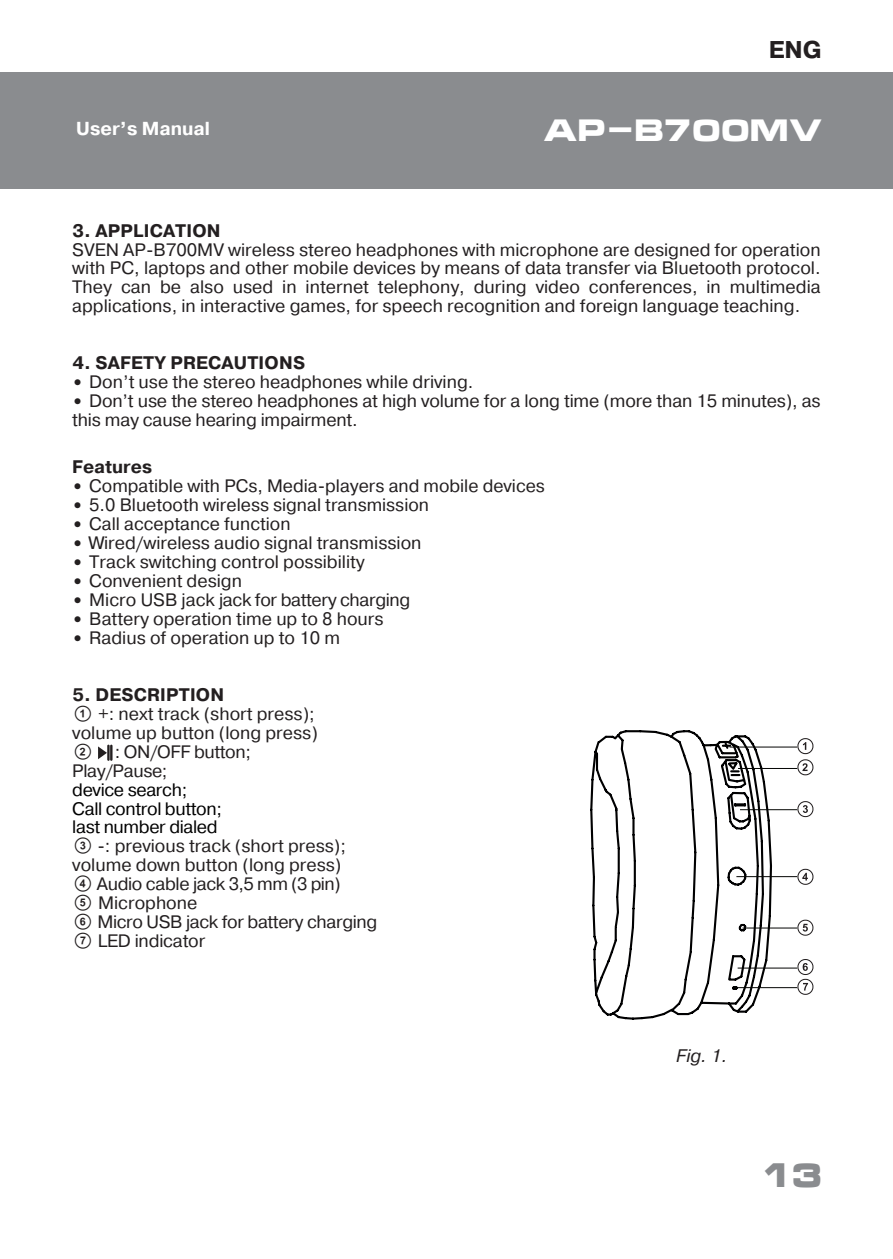
<style>
.page{position:relative;width:893px;height:1259px;background:#fff}
.page>*{position:absolute;margin:0;border:0;box-sizing:border-box;transform-origin:0 0}
.t1{font:700 33px "Micra";color:#8a8c8f}
.t2{font:700 30px "Micra";letter-spacing:-.05em;color:#fff}
.t3{font:700 24.3px "Pragmatica";color:#231f20}
.t4{font:700 18.9px "Pragmatica";color:#fff}
.t5{font:700 18.3px "Pragmatica";letter-spacing:.01em;color:#231f20}
.t6{font:italic 18.3px "Pragmatica";color:#231f20}
.t7{font:18px/18.9px "Pragmatica";color:#231f20}
.t8{font:18px/18.9px "Pragmatica";letter-spacing:-.02em;color:#231f20}
.s1{font-weight:700;font-size:16.5px}
.s2{font-family:"SVEN"}
.s3{color:#000}
</style>
<div class="page">
<div style="left:0;top:72px;width:893px;height:117px;background:#8a8c8f"></div>
<svg style="left:590px;top:730px;width:183px;height:290px"></svg>
<svg style="left:713px;top:739px;width:39px;height:92px"></svg>
<hr style="left:730px;top:746px;width:67px;height:1px;background:#040503">
<svg style="left:797px;top:738px;width:16px;height:37px"></svg>
<svg style="left:797px;top:801px;width:16px;height:16px"></svg>
<svg style="left:797px;top:869px;width:16px;height:16px"></svg>
<svg style="left:797px;top:919px;width:16px;height:16px"></svg>
<svg style="left:797px;top:959px;width:16px;height:36px"></svg>
<hr style="left:738px;top:768px;width:59px;height:1px;background:#040503">
<hr style="left:740px;top:809px;width:57px;height:1px;background:#040503">
<hr style="left:736px;top:876px;width:61px;height:1px;background:#040503">
<hr style="left:742px;top:927px;width:55px;height:1px;background:#040503">
<hr style="left:738px;top:967px;width:59px;height:1px;background:#040503">
<hr style="left:735px;top:987px;width:62px;height:1px;background:#040503">
<svg style="left:98px;top:744px;width:15px;height:17px"></svg>
<h3 class="t3" style="left:769px;top:34px;width:55px">ENG</h3>
<p class="t4" style="left:76px;top:116px;width:135px">User’s Manual</p>
<h2 class="t2" style="left:543px;top:114px;width:280px">AP-B700MV</h2>
<p class="t5" style="left:72px;top:218px;width:150px">3. APPLICATION</p>
<p class="t7" style="left:72px;top:240px;width:750px;text-align:justify">SVEN AP-B700MV wireless stereo headphones with microphone are designed for operation with PC, laptops and other mobile devices by means of data transfer via Bluetooth protocol.<br>They can be also used in internet telephony, during video conferences, in multimedia applications, in interactive games, for speech recognition and foreign language teaching.</p>
<p class="t5" style="left:72px;top:351px;width:234px">4. SAFETY PRECAUTIONS</p>
<p class="t7" style="left:72px;top:373px;width:403px"><span class="s1">•</span> Don’t use the stereo headphones while driving.</p>
<p class="t7" style="left:72px;top:392px;width:750px"><span class="s1">•</span> Don’t use the stereo headphones at high volume for a long time (more than 15 minutes), as this may cause hearing impairment.</p>
<p class="t5" style="left:72px;top:455px;width:81px">Features</p>
<p class="t7" style="left:72px;top:477px;width:474px"><span class="s1">•</span> Compatible with PCs, Media-players and mobile devices</p>
<p class="t7" style="left:72px;top:496px;width:358px"><span class="s1">•</span> 5.0 Bluetooth wireless signal transmission</p>
<p class="t7" style="left:72px;top:515px;width:220px"><span class="s1">•</span> Call acceptance function</p>
<p class="t7" style="left:72px;top:534px;width:351px"><span class="s1">•</span> Wired/wireless audio signal transmission</p>
<p class="t7" style="left:72px;top:553px;width:294px"><span class="s1">•</span> Track switching control possibility</p>
<p class="t7" style="left:72px;top:571px;width:171px"><span class="s1">•</span> Convenient design</p>
<p class="t8" style="left:72px;top:590px;width:340px"><span class="s1">•</span> Micro USB jack jack for battery charging</p>
<p class="t7" style="left:72px;top:609px;width:313px"><span class="s1">•</span> Battery operation time up to 8 hours</p>
<p class="t7" style="left:72px;top:628px;width:269px"><span class="s1">•</span> Radius of operation up to 10 m</p>
<p class="t5" style="left:72px;top:683px;width:153px">5. DESCRIPTION</p>
<p class="t7" style="left:72px;top:705px;width:247px"><span class="s2">A</span> +: next track (short press); volume up button (long press)<br><span class="s2">B</span> : ON/OFF button;<br>Рlay/Рause;</p>
<p class="t8" style="left:72px;top:780px;width:306px"><span class="s3">device search;<br>Call control button;<br>last number dialed<br></span><span class="s2">C</span> -: previous track (short press); volume down button (long press)<br><span class="s2">D</span> Аudio cable jack 3,5 mm (3 pin)<br><span class="s2">E</span> Microphone<br><span class="s2">F</span> Micro USB jack for battery charging<br><span class="s2">G</span> LED indicator</p>
<p class="t6" style="left:676px;top:1044px;width:53px">Fig. 1.</p>
<h1 class="t1" style="left:759px;top:1157px;width:67px">13</h1>
</div>
